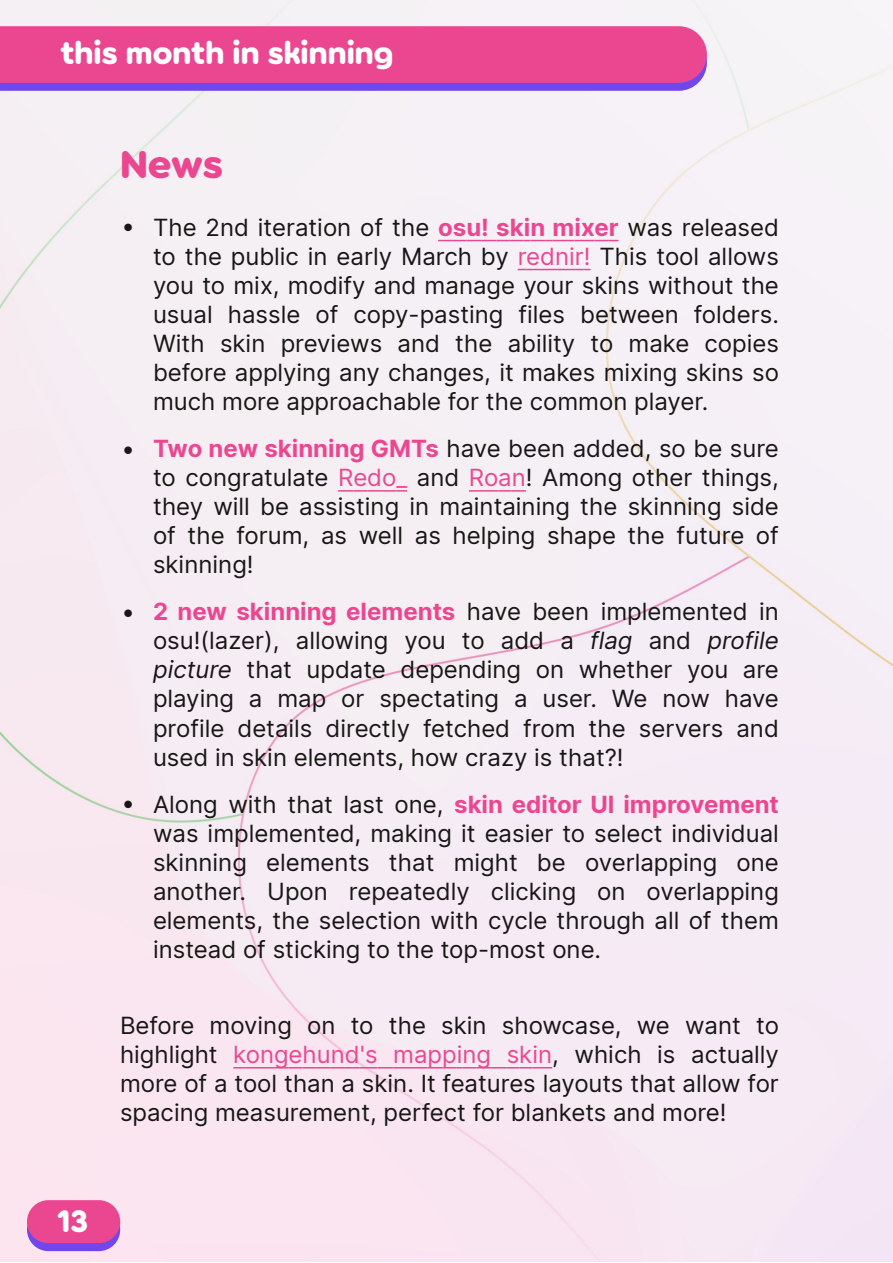
<style>
.page{position:relative;width:893px;height:1263px;background:#fff}
.page>*{position:absolute;margin:0;border:0;box-sizing:border-box;transform-origin:0 0}
.t1{font:700 41.1px "Torus";color:#eb4791}
.t2{font:700 33px "Torus";color:#fff}
.t3{font:24px/29.1px "Inter";color:#181715;text-align:justify}
.s1{font-weight:700;color:#eb4791}
.s2{color:#eb4791}
.s3{font-style:italic}
</style>
<div class="page">
<div style="left:0;top:0;width:893px;height:1261px;background:#f6ecf4"></div>
<div style="left:27px;top:1208px;width:93px;height:43px;background:#7047eb;border-radius:21px"></div>
<div style="left:27px;top:1200px;width:93px;height:43px;background:#eb4791;border-radius:21px"></div>
<svg style="left:0;top:26px;width:707px;height:65px;background:#db499d"></svg>
<svg style="left:438px;top:240px;width:180px;height:1px"></svg>
<svg style="left:518px;top:269px;width:73px;height:1px"></svg>
<svg style="left:338px;top:490px;width:69px;height:2px"></svg>
<svg style="left:469px;top:490px;width:57px;height:2px"></svg>
<svg style="left:233px;top:1067px;width:319px;height:1px"></svg>
<h2 class="t2" style="left:60px;top:31px;width:335px">this month in skinning</h2>
<h1 class="t1" style="left:120px;top:136px;width:104px">News</h1>
<p class="t3" style="left:153px;top:212px;width:627px;text-indent:-32px">• The 2nd iteration of the <span class="s1">osu! skin mixer</span> was released to the public in early March by <span class="s2">rednir!</span> This tool allows you to mix, modify and manage your skins without the usual hassle of copy-pasting files between folders.<br>With skin previews and the ability to make copies before applying any changes, it makes mixing skins so much more approachable for the common player.</p>
<p class="t3" style="left:153px;top:434px;width:627px;text-indent:-32px">• <span class="s1">Two new skinning GMTs</span> have been added, so be sure to congratulate <span class="s2">Redo_</span> and <span class="s2">Roan</span>! Among other things, they will be assisting in maintaining the skinning side of the forum, as well as helping shape the future of skinning!</p>
<p class="t3" style="left:153px;top:597px;width:627px;text-indent:-32px">• <span class="s1">2 new skinning elements</span> have been implemented in osu!(lazer), allowing you to add a <span class="s3">flag</span> and <span class="s3">profile picture</span> that update depending on whether you are playing a map or spectating a user. We now have profile details directly fetched from the servers and used in skin elements, how crazy is that?!</p>
<p class="t3" style="left:153px;top:789px;width:627px;text-indent:-32px">• Along with that last one, <span class="s1">skin editor UI improvement </span>was implemented, making it easier to select individual skinning elements that might be overlapping one another. Upon repeatedly clicking on overlapping elements, the selection with cycle through all of them instead of sticking to the top-most one.</p>
<h2 class="t2" style="left:58px;top:1199px;width:32px">13</h2>
<p class="t3" style="left:120px;top:1011px;width:660px">Before moving on to the skin showcase, we want to highlight <span class="s2">kongehund's mapping skin</span>, which is actually more of a tool than a skin. It features layouts that allow for spacing measurement, perfect for blankets and more!</p>
</div>
